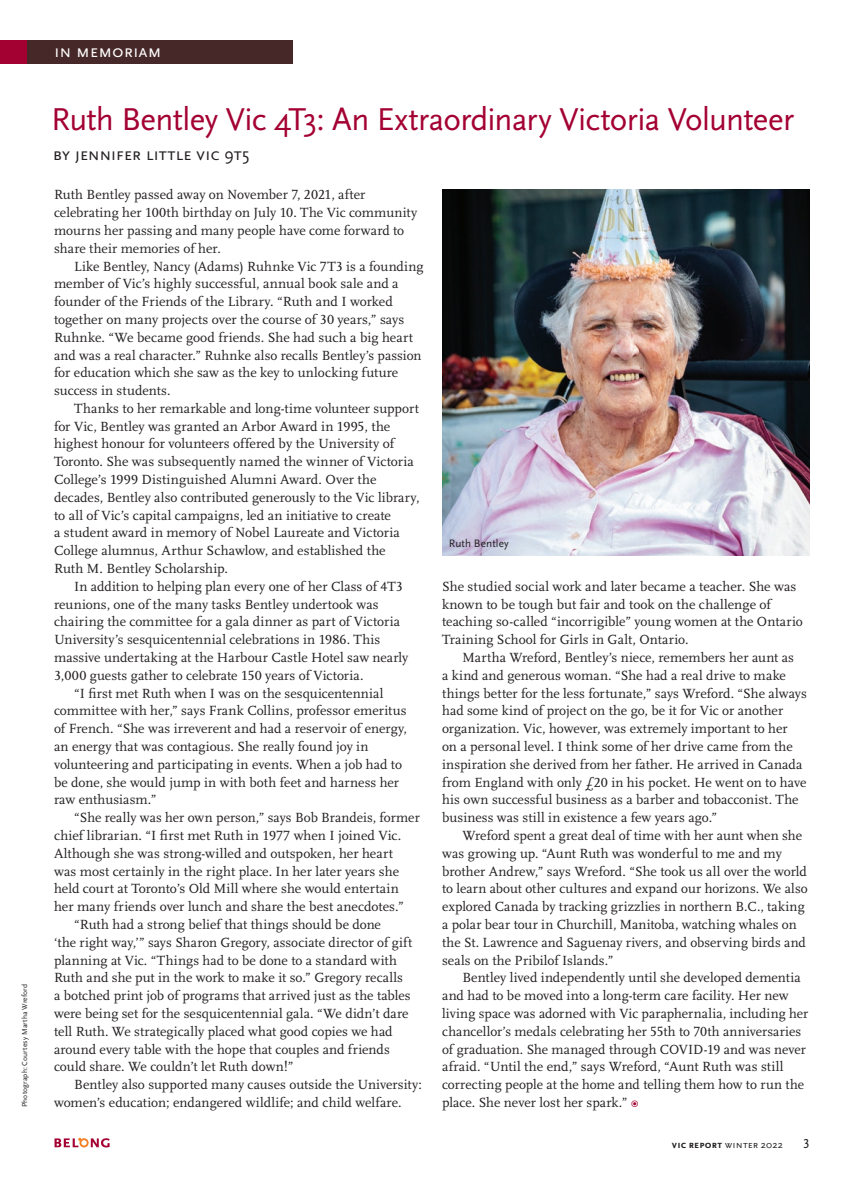
<style>
.page{position:relative;width:864px;height:1188px;background:#fff}
.page>*{position:absolute;margin:0;border:0;box-sizing:border-box;transform-origin:0 0}
.t1{font:33px "Scala Sans";letter-spacing:-.02em;color:#a40133}
.t2{font:18px "Scala Sans Caps";letter-spacing:-.015em;color:#231f20}
.t3{font:18px "Scala Sans Caps";color:#fff}
.t4{font:13.8px/17.9px "Scala LF";letter-spacing:.005em;color:#231f20}
.t5{font:13.5px "Scala Sans Caps";color:#231f20}
.t6{font:11.25px "Scala Sans";letter-spacing:.01em;color:#231f20}
.t7{font:700 10.5px "Scala Sans Caps";letter-spacing:.01em;color:#231f20}
.t8{font:7.5px "Scala Sans";letter-spacing:.02em;color:#231f20}
.s1{font-family:"Scala Sans"}
.s2{font-weight:400}
.s3{font-family:"Scala Sans";font-weight:400}
</style>
<div class="page">
<img style="left:442px;top:189px;width:368px;height:367px">
<svg style="left:55px;top:1138px;width:55px;height:9px"></svg>
<div style="left:0;top:40px;width:27px;height:24px;background:#a40133"></div>
<div style="left:27px;top:40px;width:265px;height:24px;background:#472829"></div>
<p class="t8" style="left:20px;top:1107px;width:125px;rotate:-90deg">Photograph: Courtesy Martha Wreford</p>
<h2 class="t3" style="left:54px;top:41px;width:109px">in memoriam</h2>
<h1 class="t1" style="left:51px;top:102px;width:745px">Ruth Bentley Vic 4T3: An Extraordinary Victoria Volunteer</h1>
<h2 class="t2" style="left:53px;top:145px;width:198px">by jennifer little vic <span class="s1">9</span>t<span class="s1">5</span></h2>
<p class="t4" style="left:54px;top:186px;width:365px">Ruth Bentley passed away on November 7, 2021, after celebrating her 100th birthday on July 10. The Vic community mourns her passing and many people have come forward to share their memories of her.</p>
<p class="t4" style="left:54px;top:257px;width:371px;text-indent:20px">Like Bentley, Nancy (Adams) Ruhnke Vic 7T3 is a founding member of Vic’s highly successful, annual book sale and a founder of the Friends of the Library. “Ruth and I worked together on many projects over the course of 30 years,” says Ruhnke. “We became good friends. She had such a big heart and was a real character.” Ruhnke also recalls Bentley’s passion for education which she saw as the key to unlocking future success in students.</p>
<p class="t4" style="left:54px;top:400px;width:367px;text-indent:20px">Thanks to her remarkable and long-time volunteer support for Vic, Bentley was granted an Arbor Award in 1995, the highest honour for volunteers offered by the University of Toronto. She was subsequently named the winner of Victoria College’s 1999 Distinguished Alumni Award. Over the decades, Bentley also contributed generously to the Vic library, to all of Vic’s capital campaigns, led an initiative to create<br>a student award in memory of Nobel Laureate and Victoria College alumnus, Arthur Schawlow, and established the<br>Ruth M. Bentley Scholarship.</p>
<p class="t4" style="left:74px;top:578px;width:330px">In addition to helping plan every one of her Class of 4T3</p>
<p class="t4" style="left:54px;top:596px;width:326px">reunions, one of the many tasks Bentley undertook was</p>
<p class="t4" style="left:54px;top:613px;width:348px">chairing the committee for a gala dinner as part of Victoria</p>
<p class="t4" style="left:54px;top:631px;width:328px">University’s sesquicentennial celebrations in 1986. This</p>
<p class="t4" style="left:54px;top:649px;width:356px">massive undertaking at the Harbour Castle Hotel saw nearly</p>
<p class="t4" style="left:54px;top:667px;width:311px">3,000 guests gather to celebrate 150 years of Victoria.</p>
<p class="t4" style="left:74px;top:685px;width:311px">“I first met Ruth when I was on the sesquicentennial</p>
<p class="t4" style="left:54px;top:702px;width:354px">committee with her,” says Frank Collins, professor emeritus</p>
<p class="t4" style="left:54px;top:720px;width:355px">of French. “She was irreverent and had a reservoir of energy,</p>
<p class="t4" style="left:54px;top:738px;width:316px">an energy that was contagious. She really found joy in</p>
<p class="t4" style="left:54px;top:756px;width:350px">volunteering and participating in events. When a job had to</p>
<p class="t4" style="left:54px;top:774px;width:347px">be done, she would jump in with both feet and harness her</p>
<p class="t4" style="left:54px;top:791px;width:104px">raw enthusiasm.”</p>
<p class="t4" style="left:74px;top:809px;width:347px">“She really was her own person,” says Bob Brandeis, former</p>
<p class="t4" style="left:54px;top:827px;width:349px">chief librarian. “I first met Ruth in 1977 when I joined Vic.</p>
<p class="t4" style="left:54px;top:845px;width:341px">Although she was strong-willed and outspoken, her heart</p>
<p class="t4" style="left:54px;top:862px;width:347px">was most certainly in the right place. In her later years she</p>
<p class="t4" style="left:54px;top:880px;width:346px">held court at Toronto’s Old Mill where she would entertain</p>
<p class="t4" style="left:54px;top:898px;width:351px">her many friends over lunch and share the best anecdotes.”</p>
<p class="t4" style="left:74px;top:916px;width:308px">“Ruth had a strong belief that things should be done</p>
<p class="t4" style="left:54px;top:934px;width:360px">‘the right way,’” says Sharon Gregory, associate director of gift</p>
<p class="t4" style="left:54px;top:951px;width:344px">planning at Vic. “Things had to be done to a standard with</p>
<p class="t4" style="left:54px;top:969px;width:351px">Ruth and she put in the work to make it so.” Gregory recalls</p>
<p class="t4" style="left:54px;top:987px;width:358px">a botched print job of programs that arrived just as the tables</p>
<p class="t4" style="left:54px;top:1005px;width:356px">were being set for the sesquicentennial gala. “We didn’t dare</p>
<p class="t4" style="left:54px;top:1023px;width:340px">tell Ruth. We strategically placed what good copies we had</p>
<p class="t4" style="left:54px;top:1040px;width:337px">around every table with the hope that couples and friends</p>
<p class="t4" style="left:54px;top:1058px;width:241px">could share. We couldn’t let Ruth down!”</p>
<p class="t4" style="left:74px;top:1076px;width:349px">Bentley also supported many causes outside the University:</p>
<p class="t4" style="left:54px;top:1094px;width:349px">women’s education; endangered wildlife; and child welfare.</p>
<p class="t6" style="left:449px;top:537px;width:61px">Ruth Bentley</p>
<p class="t4" style="left:442px;top:578px;width:362px">She studied social work and later became a teacher. She was known to be tough but fair and took on the challenge of teaching so-called “incorrigible” young women at the Ontario Training School for Girls in Galt, Ontario.</p>
<p class="t4" style="left:442px;top:649px;width:366px;text-indent:20px">Martha Wreford, Bentley’s niece, remembers her aunt as<br>a kind and generous woman. “She had a real drive to make things better for the less fortunate,” says Wreford. “She always had some kind of project on the go, be it for Vic or another organization. Vic, however, was extremely important to her<br>on a personal level. I think some of her drive came from the inspiration she derived from her father. He arrived in Canada from England with only £20 in his pocket. He went on to have his own successful business as a barber and tobacconist. The business was still in existence a few years ago.”</p>
<p class="t4" style="left:442px;top:827px;width:367px;text-indent:20px">Wreford spent a great deal of time with her aunt when she was growing up. “Aunt Ruth was wonderful to me and my brother Andrew,” says Wreford. “She took us all over the world to learn about other cultures and expand our horizons. We also explored Canada by tracking grizzlies in northern B.C., taking a polar bear tour in Churchill, Manitoba, watching whales on the St. Lawrence and Saguenay rivers, and observing birds and seals on the Pribilof Islands.”</p>
<p class="t4" style="left:442px;top:969px;width:368px;text-indent:20px">Bentley lived independently until she developed dementia and had to be moved into a long-term care facility. Her new living space was adorned with Vic paraphernalia, including her chancellor’s medals celebrating her 55th to 70th anniversaries of graduation. She managed through COVID-19 and was never afraid. “Until the end,” says Wreford, “Aunt Ruth was still correcting people at the home and telling them how to run the place. She never lost her spark.”</p>
<p class="t7" style="left:672px;top:1138px;width:113px">vic report <span class="s2">winter</span> <span class="s3">2022</span></p>
<p class="t5" style="left:803px;top:1136px;width:8px">3</p>
</div>
